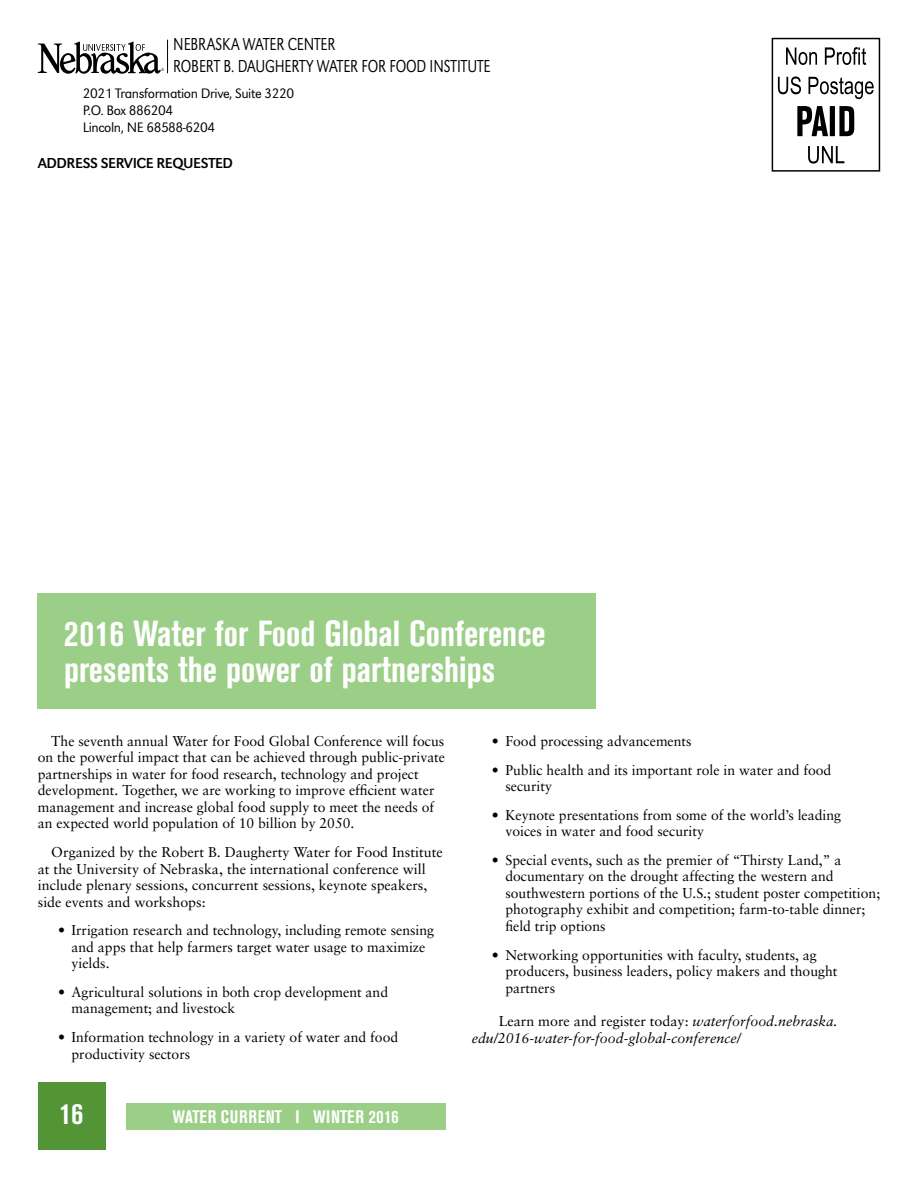
<style>
.page{position:relative;width:918px;height:1188px;background:#fff}
.page>*{position:absolute;margin:0;border:0;box-sizing:border-box;transform-origin:0 0}
.t1{font:700 condensed 36px/36px "Akzidenz Grotesk BE";color:#fff}
.t2{font:700 condensed 29.7px "Akzidenz Grotesk BE";color:#fff}
.t3{font:300 18px/21.6px "URW Grotesk";letter-spacing:-.01em;color:#000;scale:.8 1}
.t4{font:700 condensed 18px "Akzidenz Grotesk BE";letter-spacing:.035em;color:#fff}
.t5{font:15px "URW Grotesk";letter-spacing:-.03em;color:#000}
.t6{font:14.25px/16.5px "Sabon";color:#000}
.t7{font:italic 14.25px/16.5px "Sabon";color:#000}
.t8{font:300 14.25px/17.1px "URW Grotesk";letter-spacing:-.03em;color:#000}
.t9{font:300 3.75px "Helvetica";color:#000}
.s1{font-style:normal}
</style>
<div class="page">
<div style="left:38px;top:1083px;width:67px;height:67px;background:#539536"></div>
<div style="left:126px;top:1103px;width:319px;height:27px;background:#9bcf87"></div>
<div style="left:38px;top:593px;width:558px;height:116px;background:#9bcf87"></div>
<hr style="left:167px;top:40px;width:1px;height:33px;background:#000">
<svg style="left:38px;top:41px;width:123px;height:33px"></svg>
<div style="left:772px;top:38px;width:108px;height:134px;border:1px solid #000"></div>
<svg style="left:786px;top:47px;width:80px;height:18px"></svg>
<svg style="left:778px;top:76px;width:96px;height:23px"></svg>
<svg style="left:797px;top:106px;width:57px;height:30px"></svg>
<svg style="left:808px;top:146px;width:36px;height:18px"></svg>
<p class="t3" style="left:173px;top:34px;width:398px">NEBRASKA WATER CENTER<br>ROBERT B. DAUGHERTY WATER FOR FOOD INSTITUTE</p>
<p class="t8" style="left:83px;top:85px;width:213px">2021 Transformation Drive, Suite 3220<br>P.O. Box 886204<br>Lincoln, NE 68588-6204</p>
<p class="t5" style="left:38px;top:155px;width:197px">ADDRESS SERVICE REQUESTED</p>
<p class="t9" style="left:161px;top:67px;width:5px">®</p>
<h1 class="t1" style="left:64px;top:616px;width:483px">2016 Water for Food Global Conference presents the power of partnerships</h1>
<p class="t6" style="left:38px;top:733px;width:409px;text-indent:14px">The seventh annual Water for Food Global Conference will focus on the powerful impact that can be achieved through public-private partnerships in water for food research, technology and project development. Together, we are working to improve efficient water management and increase global food supply to meet the needs of an expected world population of 10 billion by 2050.</p>
<p class="t6" style="left:38px;top:844px;width:406px;text-indent:13px">Organized by the Robert B. Daugherty Water for Food Institute at the University of Nebraska, the international conference will include plenary sessions, concurrent sessions, keynote speakers, side events and workshops:</p>
<p class="t6" style="left:72px;top:922px;width:364px;text-indent:-14px">• Irrigation research and technology, including remote sensing and apps that help farmers target water usage to maximize yields.</p>
<p class="t6" style="left:72px;top:984px;width:318px;text-indent:-14px">• Agricultural solutions in both crop development and management; and livestock</p>
<p class="t6" style="left:72px;top:1029px;width:328px;text-indent:-14px">• Information technology in a variety of water and food productivity sectors</p>
<h2 class="t2" style="left:60px;top:1096px;width:25px">16</h2>
<p class="t4" style="left:172px;top:1107px;width:228px">WATER CURRENT I WINTER 2016</p>
<p class="t6" style="left:492px;top:733px;width:201px">• Food processing advancements</p>
<p class="t6" style="left:505px;top:761px;width:327px;text-indent:-14px">• Public health and its important role in water and food security</p>
<p class="t6" style="left:505px;top:806px;width:337px;text-indent:-14px">• Keynote presentations from some of the world’s leading voices in water and food security</p>
<p class="t6" style="left:505px;top:852px;width:376px;text-indent:-14px">• Special events, such as the premier of “Thirsty Land,” a documentary on the drought affecting the western and southwestern portions of the U.S.; student poster competition; photography exhibit and competition; farm-to-table dinner; field trip options</p>
<p class="t6" style="left:505px;top:946px;width:334px;text-indent:-14px">• Networking opportunities with faculty, students, ag producers, business leaders, policy makers and thought partners</p>
<p class="t7" style="left:472px;top:1013px;width:367px;text-indent:27px"><span class="s1">Learn more and register today:</span> waterforfood.nebraska. edu/2016-water-for-food-global-conference/</p>
</div>
